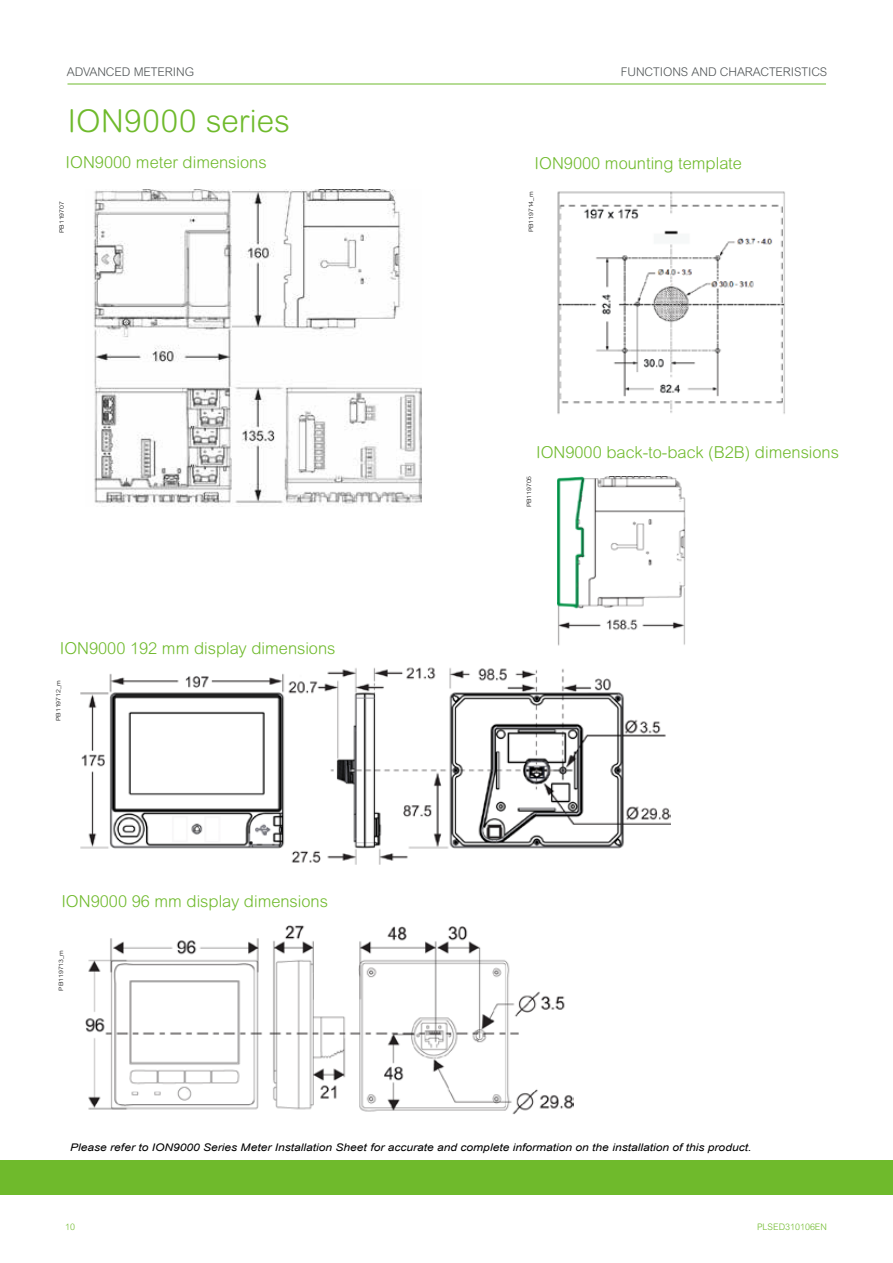
<style>
.page{position:relative;width:893px;height:1263px;background:#fff}
.page>*{position:absolute;margin:0;border:0;box-sizing:border-box;transform-origin:0 0}
.t1{font:300 31.5px "Arial Rounded MT Std";letter-spacing:.01em;color:#6fba2c}
.t2{font:300 16.5px "Arial Rounded MT Std";color:#6fba2c}
.t3{font:300 12px "Arial Rounded MT Std";letter-spacing:-.005em;color:#515557}
.t4{font:italic 10.5px "Arial";color:#000;scale:1.15 1}
.t5{font:300 9px "Arial Rounded MT Std";color:#6fba2c}
.t6{font:300 6px "Arial Rounded MT Std";color:#000;scale:1.15 1}
</style>
<div class="page">
<img style="left:85px;top:925px;width:489px;height:189px">
<img style="left:80px;top:667px;width:591px;height:197px">
<img style="left:93px;top:189px;width:328px;height:318px">
<img style="left:557px;top:191px;width:228px;height:223px">
<img style="left:557px;top:476px;width:129px;height:170px">
<div style="left:0;top:1161px;width:893px;height:34px;background:#6fba2c"></div>
<hr style="left:68px;top:84px;width:758px;height:1px;background:#6fba2c">
<p class="t3" style="left:67px;top:65px;width:129px">ADVANCED METERING</p>
<p class="t3" style="left:621px;top:65px;width:208px">FUNCTIONS AND CHARACTERISTICS</p>
<h1 class="t1" style="left:67px;top:103px;width:224px">ION9000 series</h1>
<p class="t2" style="left:66px;top:153px;width:203px">ION9000 meter dimensions</p>
<p class="t6" style="left:58px;top:233px;width:29px;rotate:-90deg">PB119707</p>
<p class="t2" style="left:60px;top:638px;width:277px">ION9000 192 mm display dimensions</p>
<p class="t6" style="left:55px;top:721px;width:37px;rotate:-90deg">PB119712_m</p>
<p class="t2" style="left:61px;top:891px;width:268px">ION9000 96 mm display dimensions</p>
<p class="t6" style="left:57px;top:991px;width:37px;rotate:-90deg">PB119713_m</p>
<p class="t2" style="left:535px;top:153px;width:209px">ION9000 mounting template</p>
<p class="t6" style="left:527px;top:232px;width:37px;rotate:-90deg">PB119714_m</p>
<p class="t2" style="left:536px;top:442px;width:304px">ION9000 back-to-back (B2B) dimensions</p>
<p class="t6" style="left:526px;top:507px;width:29px;rotate:-90deg">PB119705</p>
<p class="t4" style="left:70px;top:1140px;width:594px">Please refer to ION9000 Series Meter Installation Sheet for accurate and complete information on the installation of this product.</p>
<p class="t5" style="left:65px;top:1222px;width:11px">10</p>
<p class="t5" style="left:757px;top:1222px;width:71px">PLSED310106EN</p>
</div>
